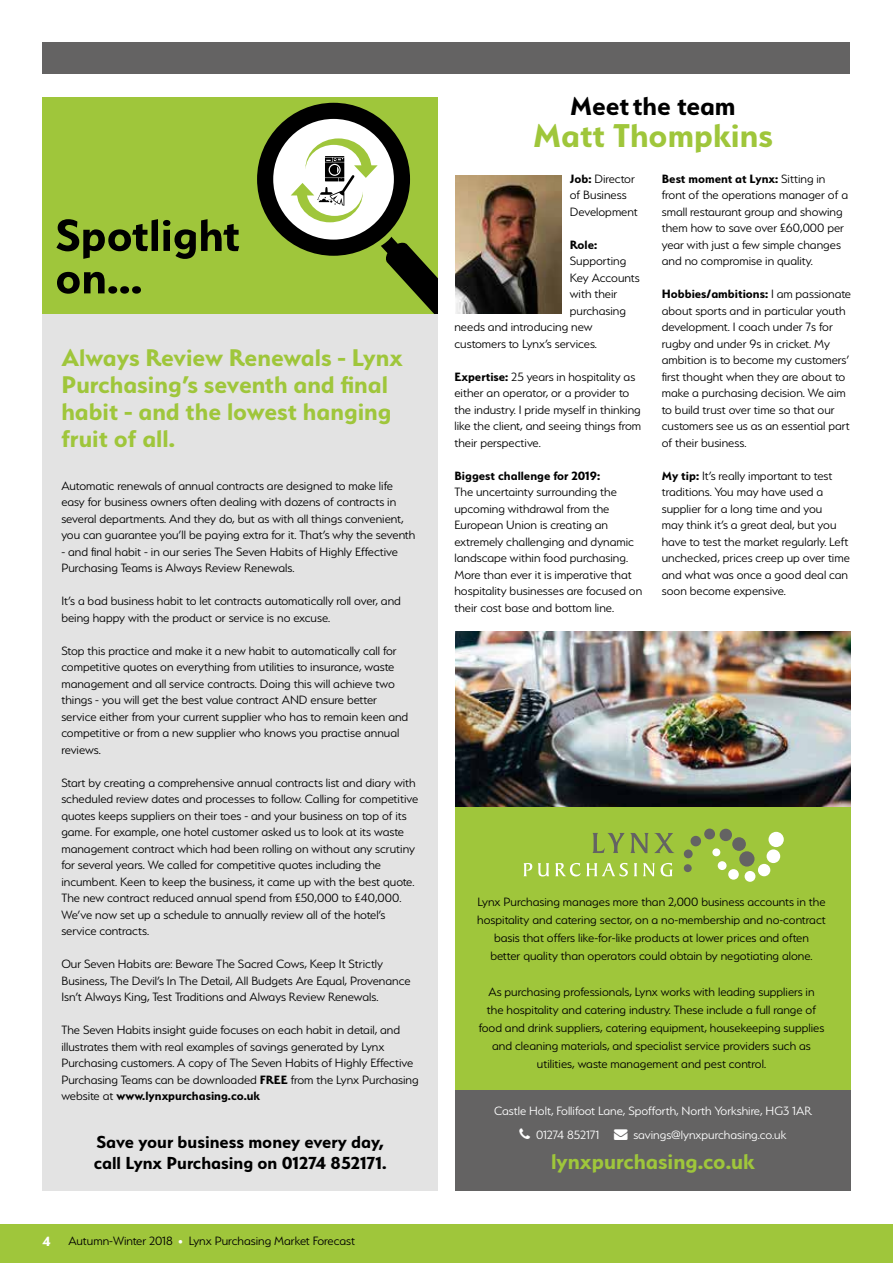
<style>
.page{position:relative;width:893px;height:1263px;background:#fff}
.page>*{position:absolute;margin:0;border:0;box-sizing:border-box;transform-origin:0 0}
.t1{font:700 50.55px/42.5px "Serenity";color:#000}
.t2{font:700 36.9px "Serenity";color:#9fc63b}
.t3{font:700 28.95px "Serenity";color:#000}
.t4{font:700 27px/27px "Serenity";color:#9fc63b}
.t5{font:700 24px "Serenity";color:#9fc63b}
.t6{font:700 19.5px/21px "Serenity";color:#000}
.t7{font:300 13.5px/16.5px "Serenity";color:#000}
.t8{font:300 13.5px/24px "Serenity";color:#fff}
.t9{font:700 13.5px "Serenity";color:#000}
.s1{font-weight:700}
.s2{font-weight:700;font-size:15px;color:#fff}
.s3{font-size:10.5px;color:#fff}
</style>
<div class="page">
<div style="left:0;top:1225px;width:893px;height:38px;background:#9fc63b"></div>
<div style="left:455px;top:631px;width:395px;height:560px;background:#9fc63b"></div>
<div style="left:42px;top:43px;width:808px;height:31px;background:#646363"></div>
<div style="left:684px;top:864px;width:8px;height:8px;background:#646363;border-radius:50%"></div>
<div style="left:712px;top:848px;width:8px;height:8px;background:#fff;border-radius:50%"></div>
<div style="left:684px;top:849px;width:9px;height:9px;background:#646363;border-radius:50%"></div>
<div style="left:718px;top:861px;width:9px;height:9px;background:#fff;border-radius:50%"></div>
<div style="left:690px;top:836px;width:11px;height:10px;background:#646363;border-radius:50%"></div>
<div style="left:728px;top:869px;width:11px;height:11px;background:#fff;border-radius:50%"></div>
<div style="left:704px;top:828px;width:11px;height:11px;background:#646363;border-radius:50%"></div>
<div style="left:745px;top:871px;width:10px;height:11px;background:#fff;border-radius:50%"></div>
<div style="left:720px;top:829px;width:12px;height:12px;background:#646363;border-radius:50%"></div>
<div style="left:758px;top:864px;width:12px;height:12px;background:#fff;border-radius:50%"></div>
<div style="left:732px;top:837px;width:14px;height:14px;background:#646363;border-radius:50%"></div>
<div style="left:767px;top:849px;width:13px;height:14px;background:#fff;border-radius:50%"></div>
<div style="left:739px;top:851px;width:15px;height:15px;background:#646363;border-radius:50%"></div>
<div style="left:768px;top:832px;width:16px;height:15px;background:#fff;border-radius:50%"></div>
<svg style="left:592px;top:833px;width:82px;height:20px"></svg>
<svg style="left:523px;top:863px;width:9px;height:13px"></svg>
<svg style="left:538px;top:863px;width:11px;height:13px"></svg>
<svg style="left:555px;top:863px;width:73px;height:13px"></svg>
<svg style="left:634px;top:863px;width:3px;height:13px"></svg>
<svg style="left:643px;top:863px;width:12px;height:13px"></svg>
<svg style="left:661px;top:863px;width:12px;height:13px"></svg>
<div style="left:455px;top:1090px;width:396px;height:101px;background:#646363"></div>
<img style="left:455px;top:176px;width:106px;height:137px">
<img style="left:455px;top:631px;width:396px;height:175px">
<div style="left:43px;top:97px;width:395px;height:1094px;background:#e3e3e3"></div>
<div style="left:43px;top:97px;width:395px;height:217px;background:#9fc63b"></div>
<svg style="left:257px;top:103px;width:181px;height:211px"></svg>
<h1 class="t1" style="left:55px;top:213px;width:186px">Spotlight on…</h1>
<h3 class="t4" style="left:61px;top:343px;width:343px">Always Review Renewals - Lynx<br>Purchasing’s seventh and final habit - and the lowest hanging fruit of all.</h3>
<p class="t7" style="left:61px;top:477px;width:356px">Automatic renewals of annual contracts are designed to make life easy for business owners often dealing with dozens of contracts in several departments. And they do, but as with all things convenient, you can guarantee you’ll be paying extra for it. That’s why the seventh</p>
<p class="t7" style="left:61px;top:543px;width:338px">- and final habit - in our series The Seven Habits of Highly Effective<br>Purchasing Teams is Always Review Renewals.</p>
<p class="t7" style="left:61px;top:593px;width:341px">It’s a bad business habit to let contracts automatically roll over, and being happy with the product or service is no excuse.</p>
<p class="t7" style="left:61px;top:642px;width:348px">Stop this practice and make it a new habit to automatically call for competitive quotes on everything from utilities to insurance, waste management and all service contracts. Doing this will achieve two things - you will get the best value contract AND ensure better service either from your current supplier who has to remain keen and competitive or from a new supplier who knows you practise annual reviews.</p>
<p class="t7" style="left:61px;top:774px;width:358px">Start by creating a comprehensive annual contracts list and diary with scheduled review dates and processes to follow. Calling for competitive quotes keeps suppliers on their toes - and your business on top of its game. For example, one hotel customer asked us to look at its waste management contract which had been rolling on without any scrutiny for several years. We called for competitive quotes including the incumbent. Keen to keep the business, it came up with the best quote.<br>The new contract reduced annual spend from £50,000 to £40,000.<br>We’ve now set up a schedule to annually review all of the hotel’s service contracts.</p>
<p class="t7" style="left:61px;top:955px;width:351px">Our Seven Habits are: Beware The Sacred Cows, Keep It Strictly<br>Business, The Devil’s In The Detail, All Budgets Are Equal, Provenance<br>Isn’t Always King, Test Traditions and Always Review Renewals.</p>
<p class="t7" style="left:61px;top:1021px;width:359px">The Seven Habits insight guide focuses on each habit in detail, and illustrates them with real examples of savings generated by Lynx Purchasing customers. A copy of The Seven Habits of Highly Effective Purchasing Teams can be downloaded <span class="s1">FREE</span> from the Lynx Purchasing website at <span class="s1">www.lynxpurchasing.co.uk</span></p>
<h3 class="t6" style="left:94px;top:1131px;width:294px">Save your business money every day, call Lynx Purchasing on 01274 852171.</h3>
<p class="t7" style="left:43px;top:1233px;width:314px"><span class="s2">4</span> Autumn-Winter 2018 <span class="s3">•</span> Lynx Purchasing Market Forecast</p>
<h3 class="t3" style="left:570px;top:90px;width:167px">Meetthe team</h3>
<h2 class="t2" style="left:533px;top:115px;width:241px">Matt Thompkins</h2>
<p class="t7" style="left:570px;top:170px;width:69px"><span class="s1">Job:</span> Director of Business<br>Development</p>
<p class="t9" style="left:570px;top:237px;width:29px">Role:</p>
<p class="t7" style="left:570px;top:253px;width:58px">Supporting</p>
<p class="t7" style="left:570px;top:269px;width:71px">Key Accounts</p>
<p class="t7" style="left:570px;top:286px;width:49px">with their</p>
<p class="t7" style="left:570px;top:302px;width:58px">purchasing</p>
<p class="t7" style="left:454px;top:319px;width:139px">needs and introducing new</p>
<p class="t7" style="left:454px;top:335px;width:144px">customers to Lynx’s services.</p>
<p class="t7" style="left:454px;top:368px;width:188px"><span class="s1">Expertise:</span> 25 years in hospitality as either an operator, or a provider to the industry. I pride myself in thinking like the client, and seeing things from their perspective.</p>
<p class="t9" style="left:454px;top:468px;width:147px">Biggest challenge for 2019:</p>
<p class="t7" style="left:454px;top:484px;width:189px">The uncertainty surrounding the upcoming withdrawal from the European Union is creating an extremely challenging and dynamic landscape within food purchasing.<br>More than ever it is imperative that hospitality businesses are focused on their cost base and bottom line.</p>
<p class="t7" style="left:662px;top:170px;width:188px"><span class="s1">Best moment at Lynx:</span> Sitting in front of the operations manager of a small restaurant group and showing them how to save over £60,000 per year with just a few simple changes and no compromise in quality.</p>
<p class="t7" style="left:662px;top:286px;width:191px"><span class="s1">Hobbies/ambitions:</span> I am passionate about sports and in particular youth development. I coach under 7s for rugby and under 9s in cricket. My ambition is to become my customers’ first thought when they are about to make a purchasing decision. We aim to build trust over time so that our customers see us as an essential part of their business.</p>
<p class="t7" style="left:662px;top:467px;width:190px"><span class="s1">My tip:</span> It’s really important to test traditions. You may have used a supplier for a long time and you<br>may think it’s a great deal, but you have to test the market regularly. Left unchecked, prices creep up over time and what was once a good deal can soon become expensive.</p>
<p class="t7" style="left:477px;top:893px;width:350px;line-height:18px;text-align:center">Lynx Purchasing manages more than 2,000 business accounts in the hospitality and catering sector, on a no-membership and no-contract basis that offers like-for-like products at lower prices and often<br>better quality than operators could obtain by negotiating alone.</p>
<p class="t7" style="left:479px;top:983px;width:347px;line-height:18px;text-align:center">As purchasing professionals, Lynx works with leading suppliers in the hospitality and catering industry. These include a full range of food and drink suppliers, catering equipment, housekeeping supplies and cleaning materials, and specialist service providers such as utilities, waste management and pest control.</p>
<p class="t8" style="left:536px;top:1099px;width:277px;text-indent:-42px">Castle Holt, Follifoot Lane, Spofforth, North Yorkshire, HG3 1AR<br>01274 852171 → savings@lynxpurchasing.co.uk</p>
<h3 class="t5" style="left:551px;top:1148px;width:205px">lynxpurchasing.co.uk</h3>
</div>
